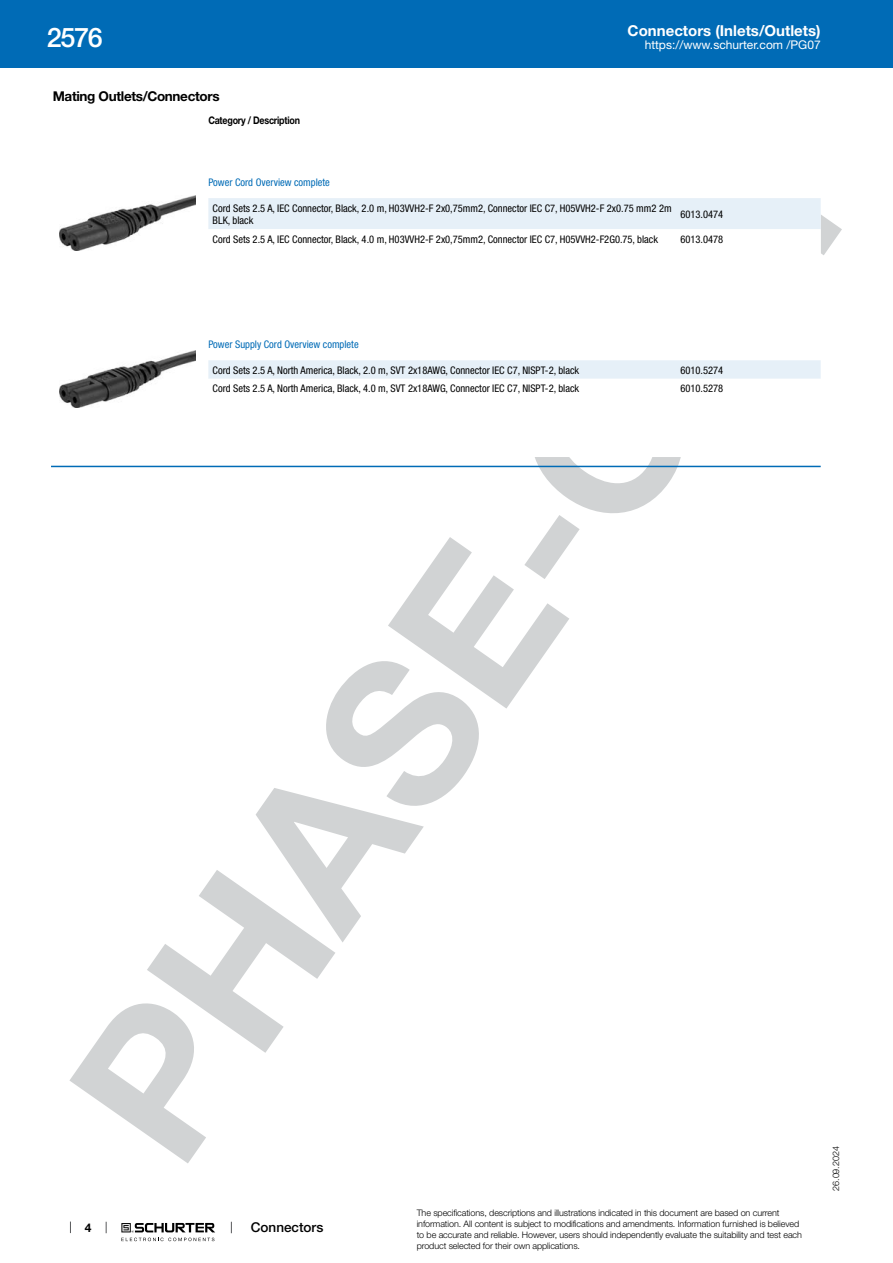
<style>
.page{position:relative;width:893px;height:1263px;background:#fff}
.page>*{position:absolute;margin:0;border:0;box-sizing:border-box;transform-origin:0 0}
.t1{font:700 202.5px "Helvetica Neue LT";color:#d1d3d4}
.t2{font:500 27px "Helvetica Neue LT";color:#fff}
.t3{font:700 15px "Helvetica Neue LT";color:#fff}
.t4{font:700 13.5px "Helvetica Neue LT";letter-spacing:-.025em;color:#000}
.t5{font:500 13.5px "Helvetica Neue LT";color:#000}
.t6{font:12px "Helvetica Neue LT";color:#fff}
.t7{font:700 12px "Helvetica Neue LT";color:#000}
.t8{font:condensed 10.5px/12.6px "Helvetica Neue LT";color:#000}
.t9{font:condensed 10.5px "Helvetica Neue LT";color:#006bb6}
.t10{font:700 10.5px "Helvetica Neue LT";letter-spacing:-.025em;color:#000;scale:.85 1}
.t11{font:300 9px/10.8px "Helvetica Neue LT";letter-spacing:-.01em;color:#000}
</style>
<div class="page">
<svg style="left:70px;top:1221px;width:1px;height:12px"></svg>
<svg style="left:121px;top:1223px;width:94px;height:18px"></svg>
<div style="left:0;top:0;width:893px;height:68px;background:#006bb6"></div>
<img style="left:60px;top:195px;width:135px;height:55px">
<div style="left:208px;top:198px;width:613px;height:31px;background:#e6f0f8"></div>
<img style="left:60px;top:350px;width:136px;height:57px">
<div style="left:208px;top:360px;width:613px;height:19px;background:#e6f0f8"></div>
<hr style="left:51px;top:466px;width:770px;height:1px;background:#006bb6">
<h2 class="t2" style="left:47px;top:21px;width:57px">2576</h2>
<h3 class="t3" style="left:628px;top:21px;width:195px">Connectors (Inlets/Outlets)</h3>
<p class="t6" style="left:645px;top:38px;width:178px">https://www.schurter.com /PG07</p>
<p class="t4" style="left:53px;top:88px;width:168px">Mating Outlets/Connectors</p>
<p class="t10" style="left:208px;top:114px;width:109px">Category / Description</p>
<h1 class="t1" style="left:18px;top:1062px;width:1202px;rotate:-55deg">PHASE-OUT</h1>
<p class="t9" style="left:208px;top:176px;width:123px">Power Cord Overview complete</p>
<p class="t8" style="left:213px;top:201px;width:461px">Cord Sets 2.5 A, IEC Connector, Black, 2.0 m, H03VVH2-F 2x0,75mm2, Connector IEC C7, H05VVH2-F 2x0.75 mm2 2m<br>BLK, black</p>
<p class="t8" style="left:680px;top:208px;width:44px">6013.0474</p>
<p class="t8" style="left:213px;top:232px;width:447px">Cord Sets 2.5 A, IEC Connector, Black, 4.0 m, H03VVH2-F 2x0,75mm2, Connector IEC C7, H05VVH2-F2G0.75, black</p>
<p class="t8" style="left:680px;top:232px;width:44px">6013.0478</p>
<p class="t9" style="left:208px;top:338px;width:152px">Power Supply Cord Overview complete</p>
<p class="t8" style="left:213px;top:364px;width:368px">Cord Sets 2.5 A, North America, Black, 2.0 m, SVT 2x18AWG, Connector IEC C7, NISPT-2, black</p>
<p class="t8" style="left:680px;top:364px;width:44px">6010.5274</p>
<p class="t8" style="left:213px;top:382px;width:368px">Cord Sets 2.5 A, North America, Black, 4.0 m, SVT 2x18AWG, Connector IEC C7, NISPT-2, black</p>
<p class="t8" style="left:680px;top:382px;width:44px">6010.5278</p>
<p class="t11" style="left:830px;top:1191px;width:46px;rotate:-90deg">26.09.2024</p>
<p class="t7" style="left:85px;top:1220px;width:8px">4</p>
<p class="t5" style="left:251px;top:1219px;width:74px">Connectors</p>
<p class="t11" style="left:417px;top:1207px;width:387px">The specifications, descriptions and illustrations indicated in this document are based on current information. All content is subject to modifications and amendments. Information furnished is believed to be accurate and reliable. However, users should independently evaluate the suitability and test each product selected for their own applications.</p>
</div>
